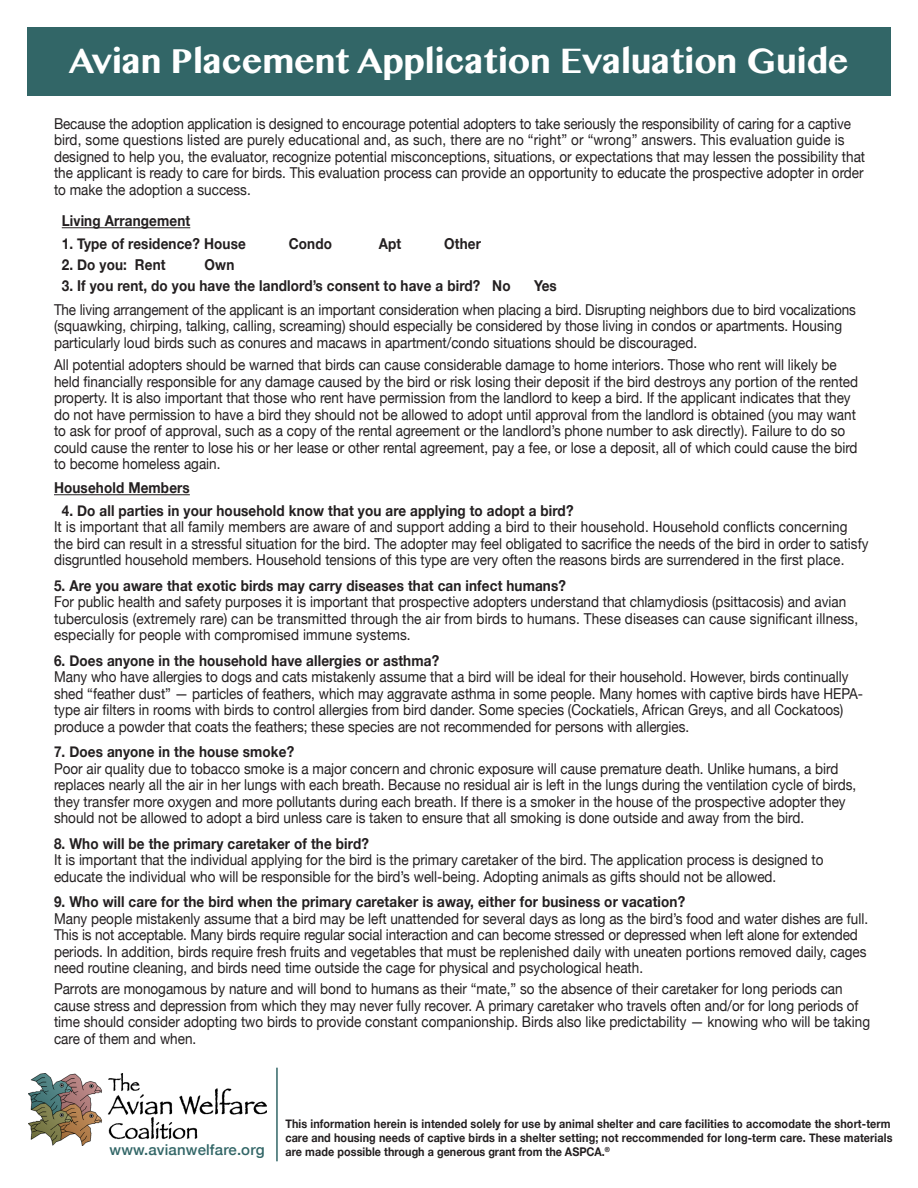
<style>
.page{position:relative;width:918px;height:1188px;background:#fff}
.page>*{position:absolute;margin:0;border:0;box-sizing:border-box;transform-origin:0 0}
.t1{font:700 34.5px "Bangla MN";letter-spacing:-.01em;color:#fff}
.t2{font:15px/16.5px "Helvetica Neue";color:#231f20;scale:.9 1}
.t3{font:700 15px "Helvetica Neue";letter-spacing:.01em;color:#231f20;scale:.9 1}
.t4{font:500 15px "Helvetica Neue";letter-spacing:.01em;color:#326667}
.t5{font:700 12px/13.5px "Helvetica Neue";letter-spacing:.01em;color:#231f20;scale:.9 1}
.t6{font:700 7.05px "Helvetica Neue";color:#231f20;scale:.9 1}
</style>
<div class="page">
<div style="left:27px;top:27px;width:864px;height:68px;background:#326667"></div>
<hr style="left:62px;top:227px;width:128px;height:1px;background:#231f20">
<hr style="left:54px;top:494px;width:136px;height:1px;background:#231f20">
<hr style="left:276px;top:1068px;width:2px;height:93px;background:#326667">
<img style="left:29px;top:1073px;width:238px;height:72px">
<p class="t1" style="left:69px;top:39px;width:782px">Avian Placement Application Evaluation Guide</p>
<p class="t2" style="left:54px;top:114px;width:903px">Because the adoption application is designed to encourage potential adopters to take seriously the responsibility of caring for a captive bird, some questions listed are purely educational and, as such, there are no “right” or “wrong” answers. This evaluation guide is designed to help you, the evaluator, recognize potential misconceptions, situations, or expectations that may lessen the possibility that the applicant is ready to care for birds. This evaluation process can provide an opportunity to educate the prospective adopter in order to make the adoption a success.</p>
<p class="t3" style="left:62px;top:207px;width:144px">Living Arrangement</p>
<p class="t3" style="left:62px;top:230px;width:206px">1. Type of residence? House</p>
<p class="t3" style="left:289px;top:230px;width:50px">Condo</p>
<p class="t3" style="left:379px;top:230px;width:27px">Apt</p>
<p class="t3" style="left:444px;top:230px;width:42px">Other</p>
<p class="t3" style="left:62px;top:251px;width:117px">2. Do you: Rent</p>
<p class="t3" style="left:205px;top:251px;width:35px">Own</p>
<p class="t3" style="left:62px;top:272px;width:500px">3. If you rent, do you have the landlord’s consent to have a bird? No</p>
<p class="t3" style="left:534px;top:272px;width:27px">Yes</p>
<p class="t2" style="left:54px;top:300px;width:892px">The living arrangement of the applicant is an important consideration when placing a bird. Disrupting neighbors due to bird vocalizations (squawking, chirping, talking, calling, screaming) should especially be considered by those living in condos or apartments. Housing particularly loud birds such as conures and macaws in apartment/condo situations should be discouraged.</p>
<p class="t2" style="left:54px;top:356px;width:895px">All potential adopters should be warned that birds can cause considerable damage to home interiors. Those who rent will likely be held financially responsible for any damage caused by the bird or risk losing their deposit if the bird destroys any portion of the rented property. It is also important that those who rent have permission from the landlord to keep a bird. If the applicant indicates that they do not have permission to have a bird they should not be allowed to adopt until approval from the landlord is obtained (you may want to ask for proof of approval, such as a copy of the rental agreement or the landlord’s phone number to ask directly). Failure to do so could cause the renter to lose his or her lease or other rental agreement, pay a fee, or lose a deposit, all of which could cause the bird to become homeless again.</p>
<p class="t3" style="left:54px;top:474px;width:152px">Household Members</p>
<p class="t3" style="left:62px;top:497px;width:570px">4. Do all parties in your household know that you are applying to adopt a bird?</p>
<p class="t2" style="left:54px;top:518px;width:906px">It is important that all family members are aware of and support adding a bird to their household. Household conflicts concerning the bird can result in a stressful situation for the bird. The adopter may feel obligated to sacrifice the needs of the bird in order to satisfy disgruntled household members. Household tensions of this type are very often the reasons birds are surrendered in the first place.</p>
<p class="t3" style="left:54px;top:572px;width:570px">5. Are you aware that exotic birds may carry diseases that can infect humans?</p>
<p class="t2" style="left:54px;top:593px;width:895px">For public health and safety purposes it is important that prospective adopters understand that chlamydiosis (psittacosis) and avian tuberculosis (extremely rare) can be transmitted through the air from birds to humans. These diseases can cause significant illness, especially for people with compromised immune systems.</p>
<p class="t3" style="left:54px;top:647px;width:429px">6. Does anyone in the household have allergies or asthma?</p>
<p class="t2" style="left:54px;top:668px;width:901px">Many who have allergies to dogs and cats mistakenly assume that a bird will be ideal for their household. However, birds continually shed “feather dust” — particles of feathers, which may aggravate asthma in some people. Many homes with captive birds have HEPA&shy;type air filters in rooms with birds to control allergies from bird dander. Some species (Cockatiels, African Greys, and all Cockatoos) produce a powder that coats the feathers; these species are not recommended for persons with allergies.</p>
<p class="t3" style="left:54px;top:738px;width:268px">7. Does anyone in the house smoke?</p>
<p class="t2" style="left:54px;top:759px;width:893px">Poor air quality due to tobacco smoke is a major concern and chronic exposure will cause premature death. Unlike humans, a bird replaces nearly all the air in her lungs with each breath. Because no residual air is left in the lungs during the ventilation cycle of birds, they transfer more oxygen and more pollutants during each breath. If there is a smoker in the house of the prospective adopter they should not be allowed to adopt a bird unless care is taken to ensure that all smoking is done outside and away from the bird.</p>
<p class="t3" style="left:54px;top:830px;width:351px">8. Who will be the primary caretaker of the bird?</p>
<p class="t2" style="left:54px;top:851px;width:856px">It is important that the individual applying for the bird is the primary caretaker of the bird. The application process is designed to educate the individual who will be responsible for the bird’s well-being. Adopting animals as gifts should not be allowed.</p>
<p class="t3" style="left:54px;top:888px;width:703px">9. Who will care for the bird when the primary caretaker is away, either for business or vacation?</p>
<p class="t2" style="left:54px;top:909px;width:906px">Many people mistakenly assume that a bird may be left unattended for several days as long as the bird’s food and water dishes are full.<br>This is not acceptable. Many birds require regular social interaction and can become stressed or depressed when left alone for extended periods. In addition, birds require fresh fruits and vegetables that must be replenished daily with uneaten portions removed daily, cages need routine cleaning, and birds need time outside the cage for physical and psychological heath.</p>
<p class="t2" style="left:54px;top:980px;width:908px">Parrots are monogamous by nature and will bond to humans as their “mate,” so the absence of their caretaker for long periods can cause stress and depression from which they may never fully recover. A primary caretaker who travels often and/or for long periods of time should consider adopting two birds to provide constant companionship. Birds also like predictability — knowing who will be taking care of them and when.</p>
<p class="t5" style="left:285px;top:1116px;width:674px">This information herein is intended solely for use by animal shelter and care facilities to accomodate the short-term</p>
<p class="t5" style="left:285px;top:1130px;width:676px">care and housing needs of captive birds in a shelter setting; not reccommended for long-term care. These materials are made possible through a generous grant from the ASPCA.</p>
<p class="t4" style="left:110px;top:1137px;width:157px">www.avianwelfare.org</p>
<p class="t6" style="left:605px;top:1143px;width:7px">®</p>
</div>
